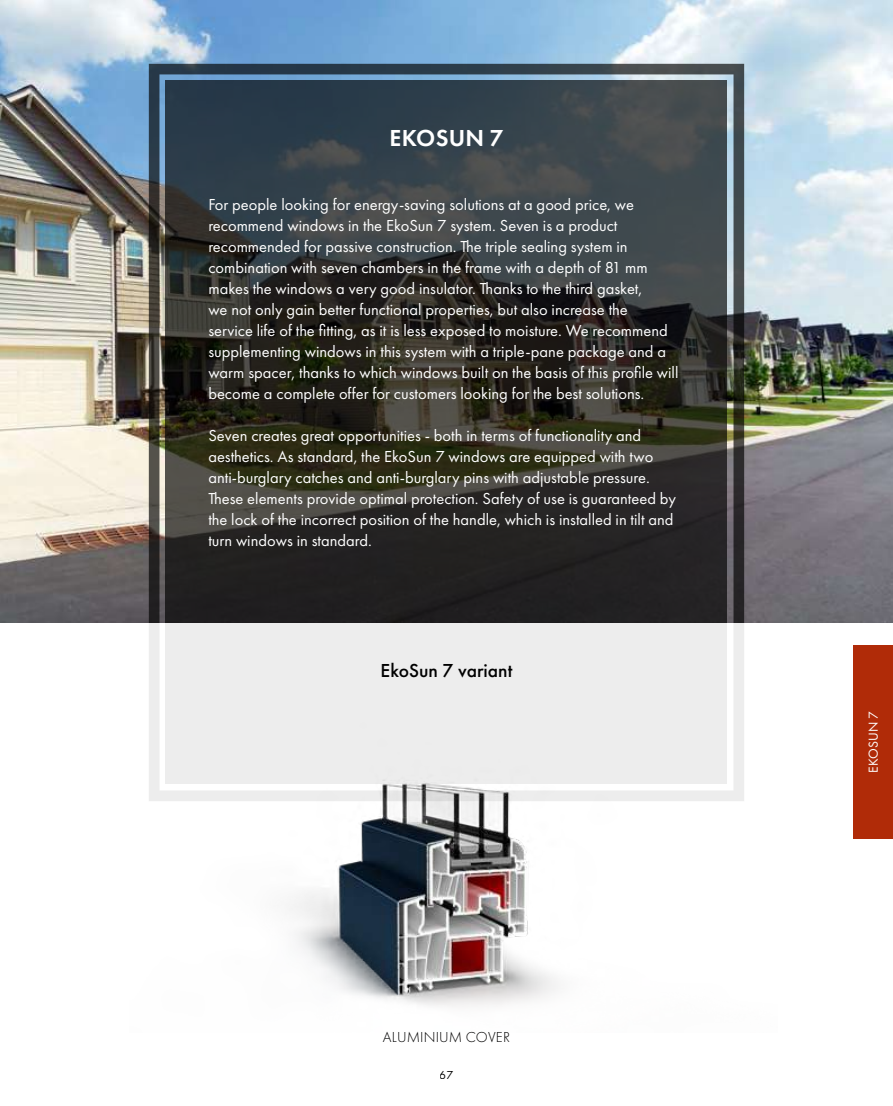
<style>
.page{position:relative;width:893px;height:1106px;background:#fff}
.page>*{position:absolute;margin:0;border:0;box-sizing:border-box;transform-origin:0 0}
.t1{font:600 24px "Futura PT";letter-spacing:.01em;color:#fff}
.t2{font:500 19.5px "Futura PT";color:#000}
.t3{font:16.5px/21px "Futura PT";color:#fff}
.t4{font:300 15px "Futura PT";letter-spacing:.01em;color:#000}
.t5{font:13.5px "Futura PT";letter-spacing:.01em;color:#fff}
.t6{font:12px "Futura PT";color:#000}
</style>
<div class="page">
<img style="left:0;top:0;width:893px;height:622px">
<svg style="left:149px;top:64px;width:595px;height:536px;background:#586369"></svg>
<svg style="left:166px;top:81px;width:561px;height:519px;background:#303331"></svg>
<img style="left:129px;top:600px;width:648px;height:407px">
<div style="left:853px;top:645px;width:40px;height:193px;background:#b02b08"></div>
<h1 class="t1" style="left:390px;top:123px;width:115px">EKOSUN 7</h1>
<p class="t3" style="left:208px;top:193px;width:472px">For people looking for energy-saving solutions at a good price, we recommend windows in the EkoSun 7 system. Seven is a product recommended for passive construction. The triple sealing system in combination with seven chambers in the frame with a depth of 81 mm makes the windows a very good insulator. Thanks to the third gasket,<br>we not only gain better functional properties, but also increase the<br>service life of the fitting, as it is less exposed to moisture. We recommend supplementing windows in this system with a triple-pane package and a warm spacer, thanks to which windows built on the basis of this profile will become a complete offer for customers looking for the best solutions.</p>
<p class="t3" style="left:208px;top:424px;width:469px">Seven creates great opportunities - both in terms of functionality and aesthetics. As standard, the EkoSun 7 windows are equipped with two anti-burglary catches and anti-burglary pins with adjustable pressure.<br>These elements provide optimal protection. Safety of use is guaranteed by the lock of the incorrect position of the handle, which is installed in tilt and turn windows in standard.</p>
<p class="t2" style="left:381px;top:658px;width:133px">EkoSun 7 variant</p>
<p class="t4" style="left:383px;top:1028px;width:129px">ALUMINIUM COVER</p>
<p class="t6" style="left:440px;top:1067px;width:15px">67</p>
<p class="t5" style="left:865px;top:773px;width:63px;rotate:-90deg">EKOSUN 7</p>
</div>
